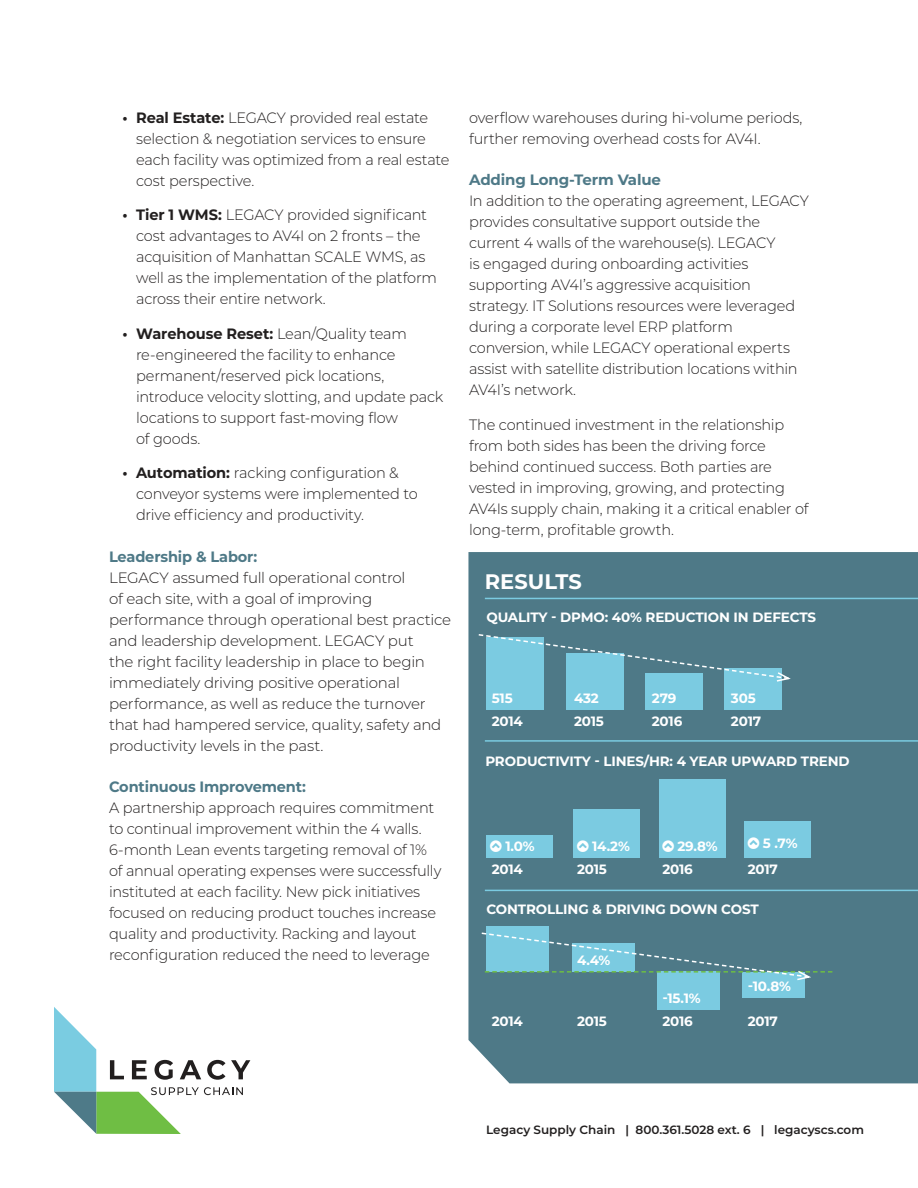
<style>
.page{position:relative;width:918px;height:1188px;background:#fff}
.page>*{position:absolute;margin:0;border:0;box-sizing:border-box;transform-origin:0 0}
.t1{font:700 21px "Montserrat";color:#fff}
.t2{font:300 15px/21px "Montserrat";letter-spacing:-.015em;color:#221f1f}
.t3{font:700 15px "Montserrat";letter-spacing:-.01em;color:#4e7987}
.t4{font:700 13.5px "Montserrat";letter-spacing:-.01em;color:#fff}
.t5{font:600 12px "Montserrat";color:#221f1f}
.s1{font-weight:700}
</style>
<div class="page">
<svg style="left:54px;top:1007px;width:196px;height:127px"></svg>
<div style="left:468px;top:552px;width:450px;height:531px;background:#4e7987"></div>
<hr style="left:485px;top:598px;width:433px;height:1px;background:#7bcbe1">
<div style="left:724px;top:669px;width:58px;height:41px;background:#7bcbe1"></div>
<div style="left:645px;top:674px;width:58px;height:36px;background:#7bcbe1"></div>
<div style="left:566px;top:654px;width:57px;height:56px;background:#7bcbe1"></div>
<div style="left:486px;top:638px;width:58px;height:72px;background:#7bcbe1"></div>
<div style="left:744px;top:822px;width:67px;height:36px;background:#7bcbe1"></div>
<div style="left:659px;top:779px;width:67px;height:79px;background:#7bcbe1"></div>
<div style="left:573px;top:810px;width:67px;height:48px;background:#7bcbe1"></div>
<div style="left:486px;top:835px;width:67px;height:23px;background:#7bcbe1"></div>
<hr style="left:485px;top:740px;width:433px;height:2px;background:#7bcbe1">
<div style="left:742px;top:972px;width:63px;height:26px;background:#7bcbe1"></div>
<div style="left:657px;top:972px;width:63px;height:38px;background:#7bcbe1"></div>
<div style="left:486px;top:927px;width:63px;height:45px;background:#7bcbe1"></div>
<hr style="left:485px;top:890px;width:433px;height:1px;background:#7bcbe1">
<svg style="left:477px;top:633px;width:316px;height:50px"></svg>
<svg style="left:480px;top:932px;width:352px;height:49px"></svg>
<p class="t2" style="left:136px;top:108px;width:315px;text-indent:-14px"><span class="s1">• Real Estate:</span> LEGACY provided real estate selection &amp; negotiation services to ensure each facility was optimized from a real estate cost perspective.</p>
<p class="t2" style="left:136px;top:205px;width:302px;text-indent:-14px"><span class="s1">• Tier 1 WMS:</span> LEGACY provided significant cost advantages to AV4I on 2 fronts – the acquisition of Manhattan SCALE WMS, as well as the implementation of the platform across their entire network.</p>
<p class="t2" style="left:136px;top:324px;width:309px;text-indent:-13px"><span class="s1">• Warehouse Reset:</span> Lean/Quality team re-engineered the facility to enhance permanent/reserved pick locations, introduce velocity slotting, and update pack locations to support fast-moving flow<br>of goods.</p>
<p class="t2" style="left:136px;top:463px;width:283px;text-indent:-14px"><span class="s1">• Automation:</span> racking configuration &amp; conveyor systems were implemented to drive efficiency and productivity.</p>
<p class="t3" style="left:109px;top:549px;width:150px">Leadership &amp; Labor:</p>
<p class="t2" style="left:109px;top:567px;width:343px">LEGACY assumed full operational control<br>of each site, with a goal of improving performance through operational best practice and leadership development. LEGACY put<br>the right facility leadership in place to begin immediately driving positive operational performance, as well as reduce the turnover that had hampered service, quality, safety and productivity levels in the past.</p>
<p class="t3" style="left:109px;top:779px;width:198px">Continuous Improvement:</p>
<p class="t2" style="left:109px;top:798px;width:334px">A partnership approach requires commitment to continual improvement within the 4 walls.<br>6-month Lean events targeting removal of 1% of annual operating expenses were successfully instituted at each facility. New pick initiatives focused on reducing product touches increase quality and productivity. Racking and layout reconfiguration reduced the need to leverage</p>
<p class="t2" style="left:469px;top:108px;width:335px">overflow warehouses during hi-volume periods, further removing overhead costs for AV4I.</p>
<p class="t3" style="left:469px;top:173px;width:193px">Adding Long-Term Value</p>
<p class="t2" style="left:469px;top:191px;width:341px">In addition to the operating agreement, LEGACY provides consultative support outside the current 4 walls of the warehouse(s). LEGACY<br>is engaged during onboarding activities supporting AV4I’s aggressive acquisition strategy. IT Solutions resources were leveraged during a corporate level ERP platform conversion, while LEGACY operational experts assist with satellite distribution locations within AV4I’s network.</p>
<p class="t2" style="left:469px;top:414px;width:341px">The continued investment in the relationship from both sides has been the driving force behind continued success. Both parties are vested in improving, growing, and protecting AV4Is supply chain, making it a critical enabler of long-term, profitable growth.</p>
<h1 class="t1" style="left:485px;top:571px;width:99px">RESULTS</h1>
<p class="t4" style="left:486px;top:611px;width:331px">QUALITY - DPMO: 40% REDUCTION IN DEFECTS</p>
<p class="t4" style="left:492px;top:692px;width:23px">515</p>
<p class="t4" style="left:574px;top:692px;width:26px">432</p>
<p class="t4" style="left:652px;top:692px;width:26px">279</p>
<p class="t4" style="left:731px;top:692px;width:26px">305</p>
<p class="t4" style="left:492px;top:715px;width:33px">2014</p>
<p class="t4" style="left:574px;top:715px;width:31px">2015</p>
<p class="t4" style="left:652px;top:715px;width:32px">2016</p>
<p class="t4" style="left:731px;top:715px;width:32px">2017</p>
<p class="t4" style="left:485px;top:755px;width:366px">PRODUCTIVITY - LINES/HR: 4 YEAR UPWARD TREND</p>
<p class="t4" style="left:505px;top:840px;width:31px">1.0%</p>
<p class="t4" style="left:592px;top:840px;width:39px">14.2%</p>
<p class="t4" style="left:677px;top:840px;width:42px">29.8%</p>
<p class="t4" style="left:763px;top:837px;width:36px">5 .7%</p>
<p class="t4" style="left:492px;top:863px;width:33px">2014</p>
<p class="t4" style="left:577px;top:863px;width:31px">2015</p>
<p class="t4" style="left:662px;top:863px;width:32px">2016</p>
<p class="t4" style="left:748px;top:863px;width:32px">2017</p>
<p class="t4" style="left:486px;top:903px;width:274px">CONTROLLING &amp; DRIVING DOWN COST</p>
<p class="t4" style="left:577px;top:954px;width:35px">4.4%</p>
<p class="t4" style="left:662px;top:992px;width:40px">-15.1%</p>
<p class="t4" style="left:748px;top:980px;width:45px">-10.8%</p>
<p class="t4" style="left:492px;top:1015px;width:33px">2014</p>
<p class="t4" style="left:577px;top:1015px;width:31px">2015</p>
<p class="t4" style="left:662px;top:1015px;width:32px">2016</p>
<p class="t4" style="left:748px;top:1015px;width:32px">2017</p>
<p class="t5" style="left:486px;top:1125px;width:379px">Legacy Supply Chain | 800.361.5028 ext. 6 | legacyscs.com</p>
</div>
